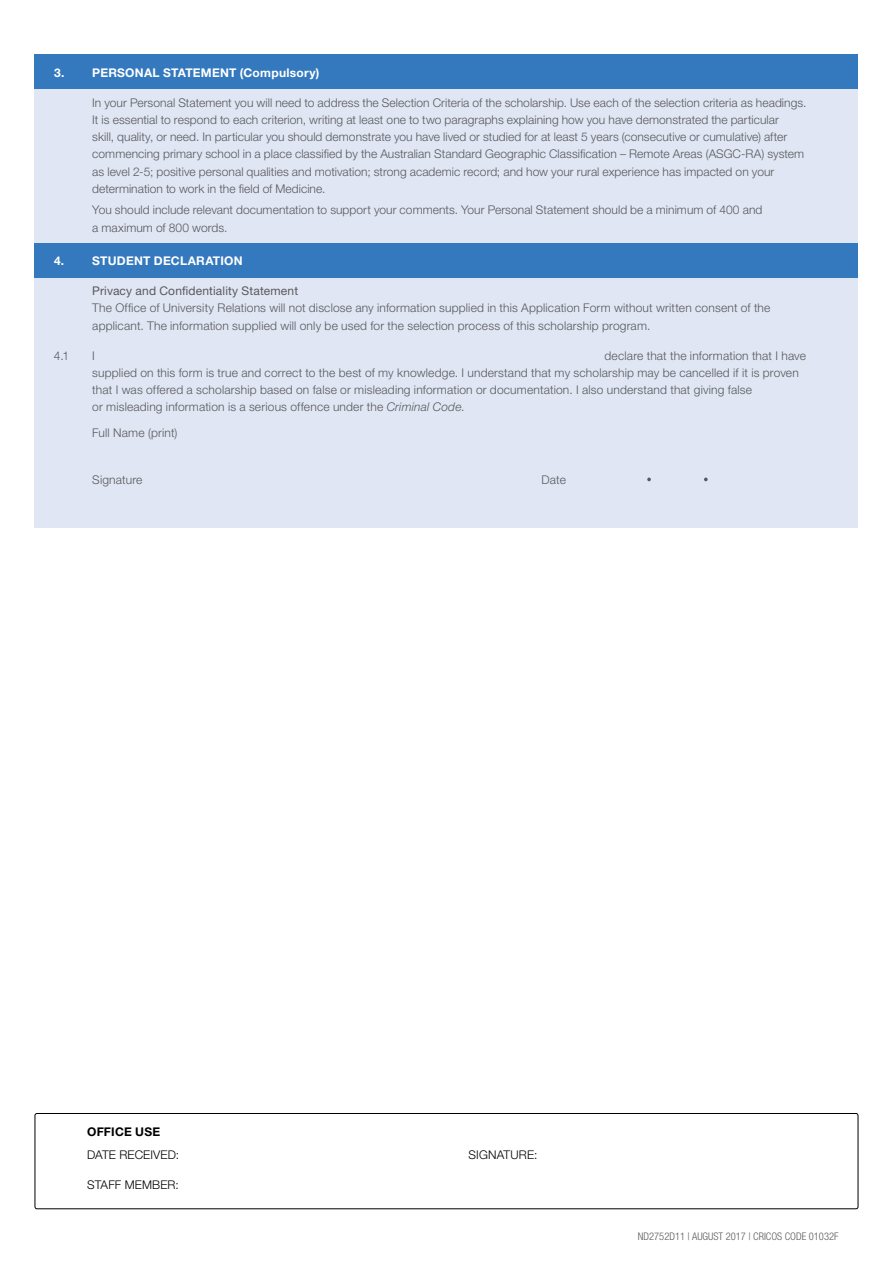
<style>
.page{position:relative;width:893px;height:1263px;background:#fff}
.page>*{position:absolute;margin:0;border:0;box-sizing:border-box;transform-origin:0 0}
.t1{font:300 12px/17.2px "Helvetica Neue LT Std";letter-spacing:.005em;color:#58595b}
.t2{font:700 12px "Helvetica Neue LT Std";letter-spacing:.02em;color:#fff}
.t3{font:300 12px "Helvetica Neue LT Std";letter-spacing:.01em;color:#000}
.t4{font:12px "Helvetica Neue LT Std";letter-spacing:.015em;color:#58595b}
.t5{font:700 12px "Helvetica Neue LT Std";letter-spacing:.02em;color:#000}
.t6{font:300 condensed 10.5px "Helvetica Neue LT Std";color:#58595b}
.s1{font-style:italic}
</style>
<div class="page">
<div style="left:35px;top:54px;width:823px;height:473px;background:#e1e6f4"></div>
<div style="left:35px;top:54px;width:823px;height:34px;background:#3479be"></div>
<div style="left:35px;top:244px;width:823px;height:34px;background:#3479be"></div>
<svg style="left:647px;top:477px;width:4px;height:4px"></svg>
<svg style="left:704px;top:477px;width:4px;height:4px"></svg>
<div style="left:35px;top:1113px;width:823px;height:96px;border:1px solid #000;border-radius:2px"></div>
<p class="t2" style="left:54px;top:65px;width:267px">3. PERSONAL STATEMENT (Compulsory)</p>
<p class="t1" style="left:92px;top:93px;width:716px">In your Personal Statement you will need to address the Selection Criteria of the scholarship. Use each of the selection criteria as headings.<br>It is essential to respond to each criterion, writing at least one to two paragraphs explaining how you have demonstrated the particular<br>skill, quality, or need. In particular you should demonstrate you have lived or studied for at least 5 years (consecutive or cumulative) after commencing primary school in a place classified by the Australian Standard Geographic Classification – Remote Areas (ASGC-RA) system as level 2-5; positive personal qualities and motivation; strong academic record; and how your rural experience has impacted on your determination to work in the field of Medicine.</p>
<p class="t1" style="left:92px;top:201px;width:672px">You should include relevant documentation to support your comments. Your Personal Statement should be a minimum of 400 and a maximum of 800 words.</p>
<p class="t2" style="left:54px;top:253px;width:190px">4. STUDENT DECLARATION</p>
<p class="t4" style="left:92px;top:284px;width:207px">Privacy and Confidentiality Statement</p>
<p class="t1" style="left:92px;top:299px;width:680px">The Office of University Relations will not disclose any information supplied in this Application Form without written consent of the applicant. The information supplied will only be used for the selection process of this scholarship program.</p>
<p class="t1" style="left:54px;top:346px;width:17px">4.1</p>
<p class="t1" style="left:92px;top:346px;width:4px">I</p>
<p class="t1" style="left:92px;top:346px;width:715px;text-indent:512px">declare that the information that I have supplied on this form is true and correct to the best of my knowledge. I understand that my scholarship may be cancelled if it is proven that I was offered a scholarship based on false or misleading information or documentation. I also understand that giving false<br>or misleading information is a serious offence under the <span class="s1">Criminal Code</span>.</p>
<p class="t1" style="left:92px;top:424px;width:87px">Full Name (print)</p>
<p class="t1" style="left:92px;top:471px;width:52px">Signature</p>
<p class="t1" style="left:541px;top:471px;width:26px">Date</p>
<p class="t5" style="left:87px;top:1124px;width:75px">OFFICE USE</p>
<p class="t3" style="left:87px;top:1147px;width:94px">DATE RECEIVED:</p>
<p class="t3" style="left:468px;top:1147px;width:70px">SIGNATURE:</p>
<p class="t3" style="left:87px;top:1177px;width:93px">STAFF MEMBER:</p>
<p class="t6" style="left:638px;top:1231px;width:202px">ND2752D11 | AUGUST 2017 | CRICOS CODE 01032F</p>
</div>
